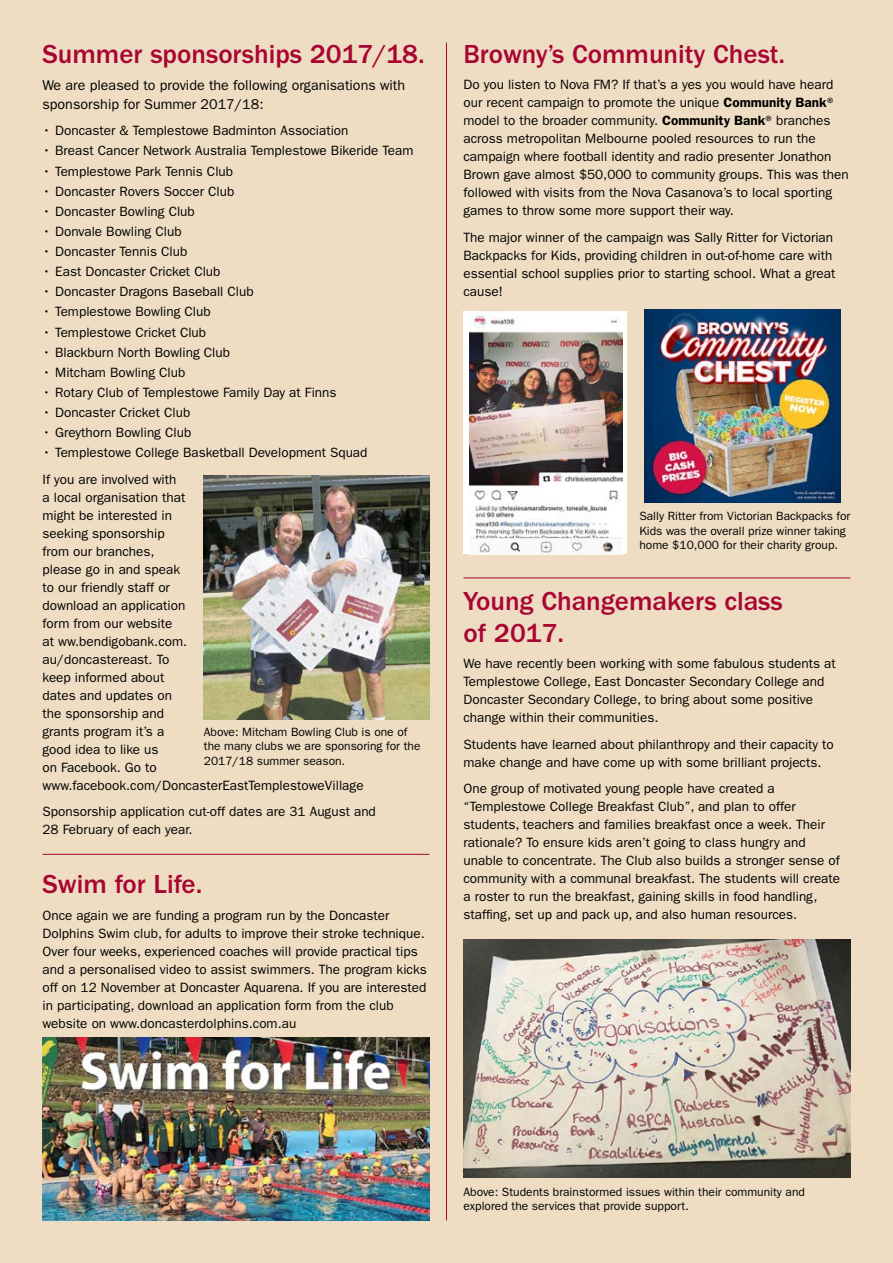
<style>
.page{position:relative;width:893px;height:1263px;background:#eeddc2}
.page>*{position:absolute;margin:0;border:0;box-sizing:border-box;transform-origin:0 0}
.t1{font:500 27px/31.5px "Franklin Gothic";color:#a90533}
.t2{font:14.25px/18.8px "Franklin Gothic";color:#000}
.t3{font:13.5px/18px "Franklin Gothic";color:#000}
.t4{font:12px/14.4px "Franklin Gothic";color:#000}
.s1{font-weight:600}
</style>
<div class="page">
<hr style="left:446px;top:43px;width:1px;height:1177px;background:#a90533">
<img style="left:645px;top:309px;width:195px;height:193px">
<img style="left:43px;top:1037px;width:386px;height:183px">
<img style="left:463px;top:940px;width:387px;height:238px">
<div style="left:463px;top:311px;width:164px;height:243px;background:#fff"></div>
<img style="left:470px;top:315px;width:152px;height:239px">
<img style="left:204px;top:475px;width:225px;height:245px">
<hr style="left:43px;top:854px;width:386px;height:1px;background:#a90533">
<hr style="left:463px;top:577px;width:387px;height:1px;background:#a90533">
<h1 class="t1" style="left:43px;top:38px;width:384px">Summer sponsorships 2017/18.</h1>
<p class="t2" style="left:43px;top:76px;width:364px">We are pleased to provide the following organisations with sponsorship for Summer 2017/18:</p>
<p class="t3" style="left:43px;top:122px;width:307px">• Doncaster &amp; Templestowe Badminton Association</p>
<p class="t3" style="left:43px;top:142px;width:373px">• Breast Cancer Network Australia Templestowe Bikeride Team</p>
<p class="t3" style="left:43px;top:162px;width:192px">• Templestowe Park Tennis Club</p>
<p class="t3" style="left:43px;top:182px;width:193px">• Doncaster Rovers Soccer Club</p>
<p class="t3" style="left:43px;top:202px;width:154px">• Doncaster Bowling Club</p>
<p class="t3" style="left:43px;top:222px;width:141px">• Donvale Bowling Club</p>
<p class="t3" style="left:43px;top:243px;width:146px">• Doncaster Tennis Club</p>
<p class="t3" style="left:43px;top:263px;width:179px">• East Doncaster Cricket Club</p>
<p class="t3" style="left:43px;top:283px;width:213px">• Doncaster Dragons Baseball Club</p>
<p class="t3" style="left:43px;top:303px;width:170px">• Templestowe Bowling Club</p>
<p class="t3" style="left:43px;top:323px;width:165px">• Templestowe Cricket Club</p>
<p class="t3" style="left:43px;top:343px;width:189px">• Blackburn North Bowling Club</p>
<p class="t3" style="left:43px;top:363px;width:144px">• Mitcham Bowling Club</p>
<p class="t3" style="left:43px;top:383px;width:295px">• Rotary Club of Templestowe Family Day at Finns</p>
<p class="t3" style="left:43px;top:404px;width:149px">• Doncaster Cricket Club</p>
<p class="t3" style="left:43px;top:424px;width:150px">• Greythorn Bowling Club</p>
<p class="t3" style="left:43px;top:440px;width:327px;line-height:26.5px">• Templestowe College Basketball Development Squad<br>If you are involved with</p>
<p class="t3" style="left:43px;top:488px;width:323px">a local organisation that<br>might be interested in<br>seeking sponsorship<br>from our branches,<br>please go in and speak<br>to our friendly staff or<br>download an application<br>form from our website<br>at ww.bendigobank.com.<br>au/doncastereast. To<br>keep informed about<br>dates and updates on<br>the sponsorship and<br>grants program it’s a<br>good idea to like us<br>on Facebook. Go to www.facebook.com/DoncasterEastTemplestoweVillage</p>
<p class="t3" style="left:43px;top:803px;width:335px">Sponsorship application cut-off dates are 31 August and<br>28 February of each year.</p>
<h1 class="t1" style="left:43px;top:869px;width:161px">Swim for Life.</h1>
<p class="t3" style="left:43px;top:906px;width:386px">Once again we are funding a program run by the Doncaster Dolphins Swim club, for adults to improve their stroke technique.<br>Over four weeks, experienced coaches will provide practical tips and a personalised video to assist swimmers. The program kicks off on 12 November at Doncaster Aquarena. If you are interested in participating, download an application form from the club website on www.doncasterdolphins.com.au</p>
<p class="t4" style="left:204px;top:724px;width:218px">Above: Mitcham Bowling Club is one of the many clubs we are sponsoring for the<br>2017/18 summer season.</p>
<h1 class="t1" style="left:463px;top:38px;width:323px">Browny’s Community Chest.</h1>
<p class="t3" style="left:463px;top:76px;width:387px">Do you listen to Nova FM? If that’s a yes you would have heard our recent campaign to promote the unique <span class="s1">Community Bank</span>® model to the broader community. <span class="s1">Community Bank</span>® branches across metropolitan Melbourne pooled resources to run the campaign where football identity and radio presenter Jonathon Brown gave almost $50,000 to community groups. This was then followed with visits from the Nova Casanova’s to local sporting games to throw some more support their way.</p>
<p class="t3" style="left:463px;top:228px;width:373px">The major winner of the campaign was Sally Ritter for Victorian Backpacks for Kids, providing children in out-of-home care with essential school supplies prior to starting school. What a great cause!</p>
<p class="t4" style="left:639px;top:509px;width:213px">Sally Ritter from Victorian Backpacks for<br>Kids was the overall prize winner taking home $10,000 for their charity group.</p>
<h1 class="t1" style="left:463px;top:586px;width:321px">Young Changemakers class of 2017.</h1>
<p class="t3" style="left:463px;top:655px;width:374px">We have recently been working with some fabulous students at Templestowe College, East Doncaster Secondary College and Doncaster Secondary College, to bring about some positive change within their communities.</p>
<p class="t3" style="left:463px;top:735px;width:372px">Students have learned about philanthropy and their capacity to make change and have come up with some brilliant projects.</p>
<p class="t3" style="left:463px;top:780px;width:378px">One group of motivated young people have created a “Templestowe College Breakfast Club”, and plan to offer students, teachers and families breakfast once a week. Their rationale? To ensure kids aren’t going to class hungry and unable to concentrate. The Club also builds a stronger sense of community with a communal breakfast. The students will create a roster to run the breakfast, gaining skills in food handling, staffing, set up and pack up, and also human resources.</p>
<p class="t4" style="left:463px;top:1184px;width:343px">Above: Students brainstormed issues within their community and explored the services that provide support.</p>
</div>
